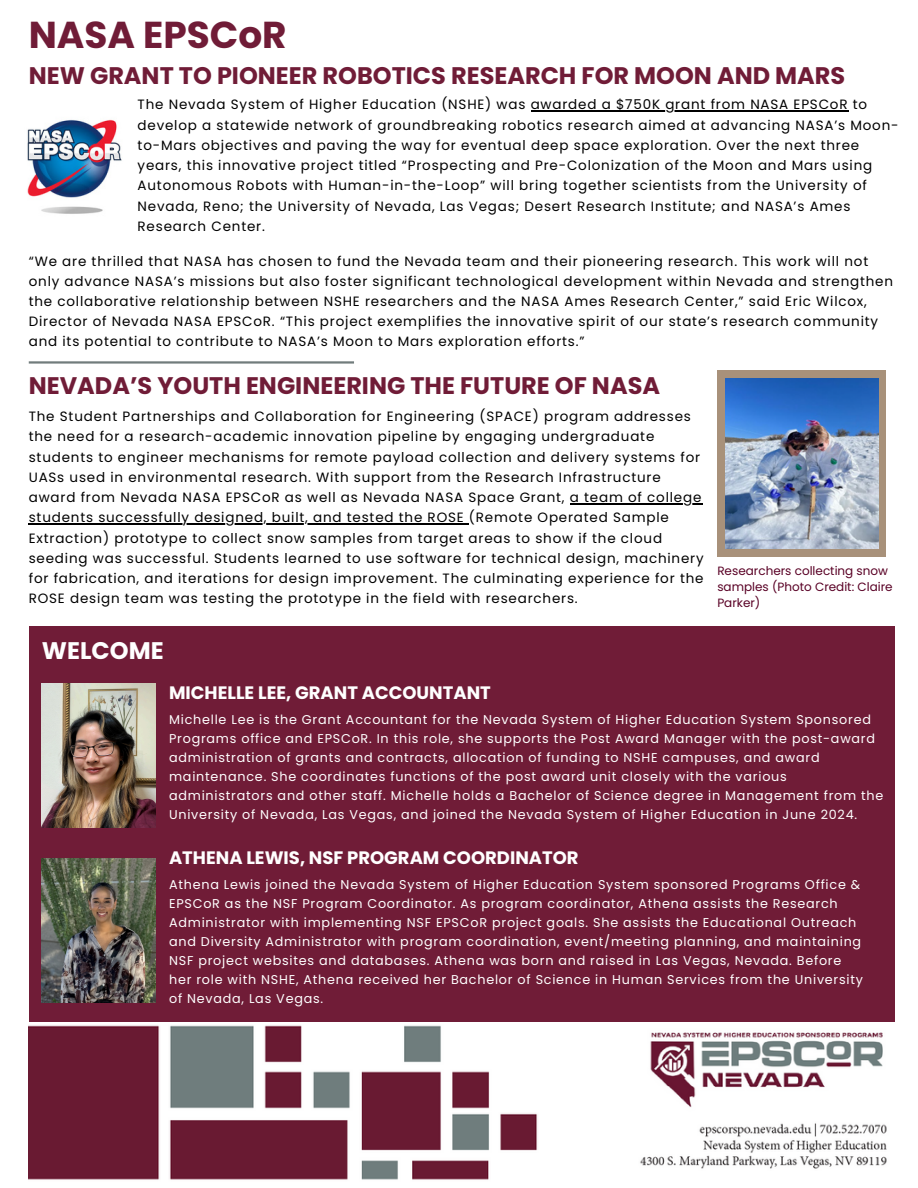
<style>
.page{position:relative;width:918px;height:1188px;background:#fff}
.page>*{position:absolute;margin:0;border:0;box-sizing:border-box;transform-origin:0 0}
.t1{font:700 37.5px "Poppins";color:#701c37}
.t2{font:700 24px "Poppins";color:#701c37}
.t3{font:700 24px "Poppins";color:#fff}
.t4{font:700 18px "Poppins";color:#fff}
.t5{font:13.5px/20.2px "Poppins";letter-spacing:.06em;color:#000}
.t6{font:12.75px/19.2px "Poppins";letter-spacing:.06em;color:#fff}
.t7{font:12px/16px "Poppins";color:#590125}
</style>
<div class="page">
<img style="left:27px;top:119px;width:95px;height:95px">
<div style="left:29px;top:626px;width:866px;height:395px;background:#701c37"></div>
<hr style="left:29px;top:361px;width:325px;height:3px;background:#717c7c">
<img style="left:42px;top:684px;width:114px;height:144px">
<img style="left:29px;top:1025px;width:858px;height:155px">
<div style="left:717px;top:370px;width:168px;height:187px;background:#a8917a"></div>
<img style="left:725px;top:378px;width:153px;height:170px">
<img style="left:42px;top:858px;width:114px;height:144px">
<hr style="left:531px;top:111px;width:317px;height:1px;background:#000">
<hr style="left:570px;top:503px;width:132px;height:1px;background:#000">
<hr style="left:29px;top:524px;width:440px;height:1px;background:#000">
<h2 class="t1" style="left:29px;top:9px;width:259px">NASA EPSCoR</h2>
<h4 class="t2" style="left:29px;top:59px;width:818px">NEW GRANT TO PIONEER ROBOTICS RESEARCH FOR MOON AND MARS</h4>
<p class="t5" style="left:138px;top:95px;width:731px">The Nevada System of Higher Education (NSHE) was awarded a $750K grant from NASA EPSCoR to</p>
<p class="t5" style="left:138px;top:115px;width:763px">develop a statewide network of groundbreaking robotics research aimed at advancing NASA’s Moon&shy;to-Mars objectives and paving the way for eventual deep space exploration. Over the next three years, this innovative project titled “Prospecting and Pre-Colonization of the Moon and Mars using Autonomous Robots with Human-in-the-Loop” will bring together scientists from the University of Nevada, Reno; the University of Nevada, Las Vegas; Desert Research Institute; and NASA’s Ames Research Center.</p>
<p class="t5" style="left:29px;top:251px;width:866px">“We are thrilled that NASA has chosen to fund the Nevada team and their pioneering research. This work will not only advance NASA’s missions but also foster significant technological development within Nevada and strengthen the collaborative relationship between NSHE researchers and the NASA Ames Research Center,” said Eric Wilcox, Director of Nevada NASA EPSCoR. “This project exemplifies the innovative spirit of our state’s research community and its potential to contribute to NASA’s Moon to Mars exploration efforts.”</p>
<h3 class="t2" style="left:29px;top:369px;width:633px">NEVADA’S YOUTH ENGINEERING THE FUTURE OF NASA</h3>
<h4 class="t5" style="left:29px;top:406px;width:676px">The Student Partnerships and Collaboration for Engineering (SPACE) program addresses the need for a research-academic innovation pipeline by engaging undergraduate students to engineer mechanisms for remote payload collection and delivery systems for UASs used in environmental research. With support from the Research Infrastructure award from Nevada NASA EPSCoR as well as Nevada NASA Space Grant, a team of college students successfully designed, built, and tested the ROSE (Remote Operated Sample Extraction) prototype to collect snow samples from target areas to show if the cloud seeding was successful. Students learned to use software for technical design, machinery for fabrication, and iterations for design improvement. The culminating experience for the ROSE design team was testing the prototype in the field with researchers.</h4>
<h4 class="t3" style="left:42px;top:634px;width:123px">WELCOME</h4>
<h3 class="t4" style="left:169px;top:680px;width:323px">MICHELLE LEE, GRANT ACCOUNTANT</h3>
<p class="t7" style="left:717px;top:562px;width:177px">Researchers collecting snow samples (Photo Credit: Claire<br>Parker)</p>
<h4 class="t6" style="left:169px;top:710px;width:716px">Michelle Lee is the Grant Accountant for the Nevada System of Higher Education System Sponsored Programs office and EPSCoR. In this role, she supports the Post Award Manager with the post-award administration of grants and contracts, allocation of funding to NSHE campuses, and award maintenance. She coordinates functions of the post award unit closely with the various administrators and other staff. Michelle holds a Bachelor of Science degree in Management from the University of Nevada, Las Vegas, and joined the Nevada System of Higher Education in June 2024.</h4>
<h4 class="t4" style="left:169px;top:845px;width:411px">ATHENA LEWIS, NSF PROGRAM COORDINATOR</h4>
<h2 class="t6" style="left:169px;top:875px;width:695px">Athena Lewis joined the Nevada System of Higher Education System sponsored Programs Office &amp; EPSCoR as the NSF Program Coordinator. As program coordinator, Athena assists the Research Administrator with implementing NSF EPSCoR project goals. She assists the Educational Outreach and Diversity Administrator with program coordination, event/meeting planning, and maintaining NSF project websites and databases. Athena was born and raised in Las Vegas, Nevada. Before her role with NSHE, Athena received her Bachelor of Science in Human Services from the University of Nevada, Las Vegas.</h2>
</div>
